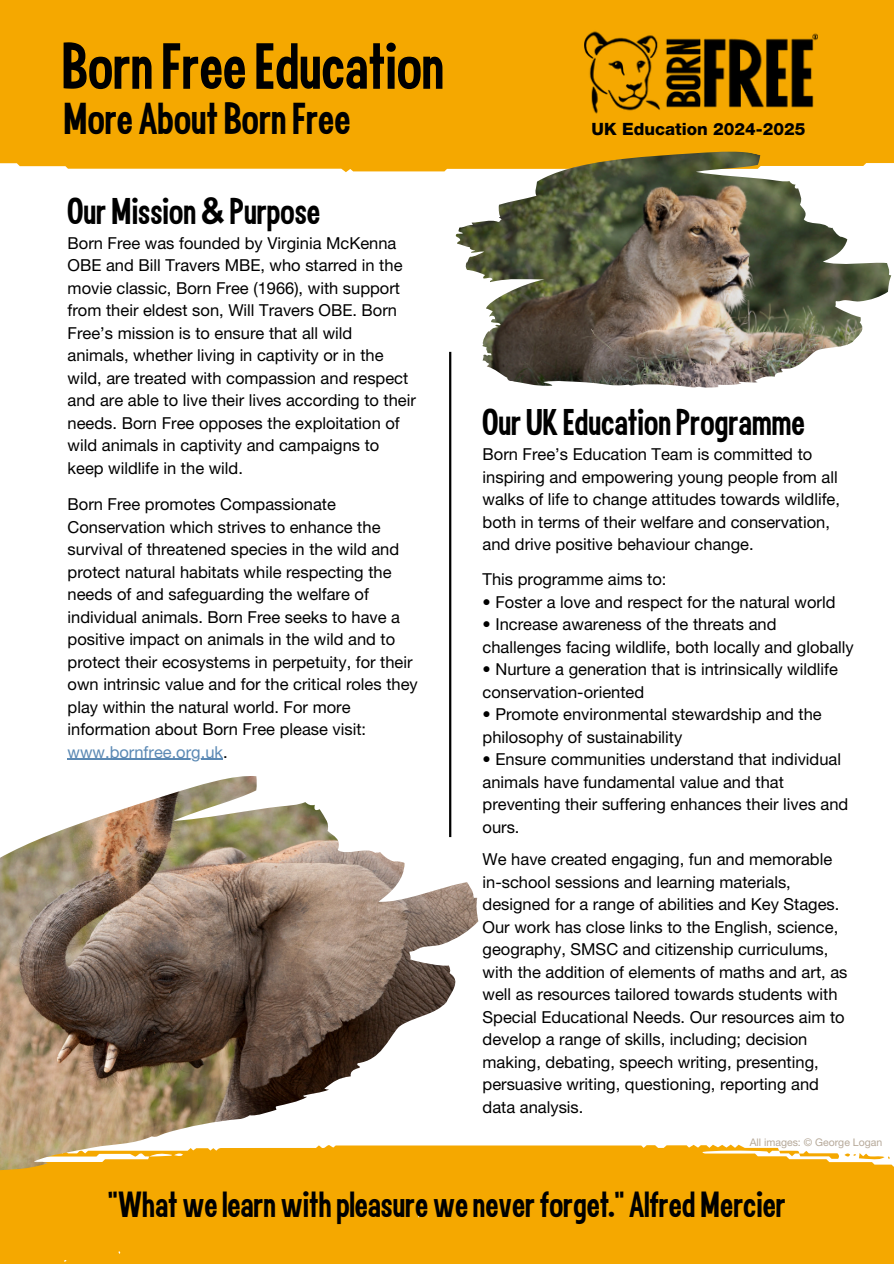
<style>
.page{position:relative;width:894px;height:1264px;background:#fff}
.page>*{position:absolute;margin:0;border:0;box-sizing:border-box;transform-origin:0 0}
.t1{font:52.5px "Born Free Sans";color:#000}
.t2{font:36px "Born Free Sans";color:#000}
.t3{font:30px "Born Free Sans";color:#000}
.t4{font:29.25px "Born Free Sans";color:#000}
.t5{font:800 16.95px "Helvetica Neue LT Std";color:#000}
.t6{font:16.5px/22.5px "Helvetica Neue LT Std";color:#000}
.t7{font:16.5px "Helvetica Neue LT Std";color:#5b89b4}
.t8{font:10.5px "Helvetica Neue LT Std";color:#b6a999}
.s1{color:#000}
</style>
<div class="page">
<div style="left:0;top:1144px;width:893px;height:119px;background:#f5a800"></div>
<svg style="left:778px;top:1150px;width:111px;height:9px"></svg>
<hr style="left:449px;top:352px;width:2px;height:485px;background:#000">
<img style="left:0;top:776px;width:478px;height:395px">
<div style="left:0;top:0;width:893px;height:172px;background:#f5a800"></div>
<img style="left:455px;top:150px;width:436px;height:238px">
<hr style="left:68px;top:759px;width:155px;height:1px;background:#5b89b4">
<img style="left:584px;top:14px;width:233px;height:116px">
<p class="t1" style="left:62px;top:39px;width:383px">Born Free Education</p>
<h5 class="t2" style="left:63px;top:100px;width:288px">More About Born Free</h5>
<h4 class="t3" style="left:68px;top:195px;width:254px">Our Mission &amp; Purpose</h4>
<h4 class="t6" style="left:68px;top:234px;width:350px">Born Free was founded by Virginia McKenna OBE and Bill Travers MBE, who starred in the movie classic, Born Free (1966), with support from their eldest son, Will Travers OBE. Born Free’s mission is to ensure that all wild animals, whether living in captivity or in the wild, are treated with compassion and respect and are able to live their lives according to their needs. Born Free opposes the exploitation of wild animals in captivity and campaigns to keep wildlife in the wild.</h4>
<h5 class="t6" style="left:68px;top:495px;width:351px">Born Free promotes Compassionate Conservation which strives to enhance the survival of threatened species in the wild and protect natural habitats while respecting the needs of and safeguarding the welfare of individual animals. Born Free seeks to have a positive impact on animals in the wild and to protect their ecosystems in perpetuity, for their own intrinsic value and for the critical roles they play within the natural world. For more information about Born Free please visit:</h5>
<h5 class="t7" style="left:68px;top:746px;width:161px">www.bornfree.org.uk<span class="s1">.</span></h5>
<p class="t5" style="left:591px;top:123px;width:215px">UK Education 2024-2025</p>
<p class="t3" style="left:482px;top:406px;width:323px">Our UK Education Programme</p>
<p class="t6" style="left:482px;top:445px;width:359px">Born Free’s Education Team is committed to inspiring and empowering young people from all walks of life to change attitudes towards wildlife, both in terms of their welfare and conservation, and drive positive behaviour change.</p>
<h1 class="t6" style="left:482px;top:570px;width:185px">This programme aims to:</h1>
<h1 class="t6" style="left:482px;top:593px;width:354px">• Foster a love and respect for the natural world</h1>
<h1 class="t6" style="left:482px;top:615px;width:372px">• Increase awareness of the threats and challenges facing wildlife, both locally and globally</h1>
<h1 class="t6" style="left:482px;top:660px;width:357px">• Nurture a generation that is intrinsically wildlife conservation-oriented</h1>
<h1 class="t6" style="left:482px;top:705px;width:340px">• Promote environmental stewardship and the philosophy of sustainability</h1>
<h1 class="t6" style="left:482px;top:750px;width:367px">• Ensure communities understand that individual animals have fundamental value and that preventing their suffering enhances their lives and ours.</h1>
<h2 class="t6" style="left:482px;top:850px;width:366px">We have created engaging, fun and memorable in-school sessions and learning materials, designed for a range of abilities and Key Stages.<br>Our work has close links to the English, science, geography, SMSC and citizenship curriculums, with the addition of elements of maths and art, as well as resources tailored towards students with Special Educational Needs. Our resources aim to develop a range of skills, including; decision making, debating, speech writing, presenting, persuasive writing, questioning, reporting and data analysis.</h2>
<h5 class="t8" style="left:749px;top:1138px;width:134px">All images: © George Logan</h5>
<h5 class="t4" style="left:108px;top:1189px;width:679px">"What we learn with pleasure we never forget." Alfred Mercier</h5>
</div>
